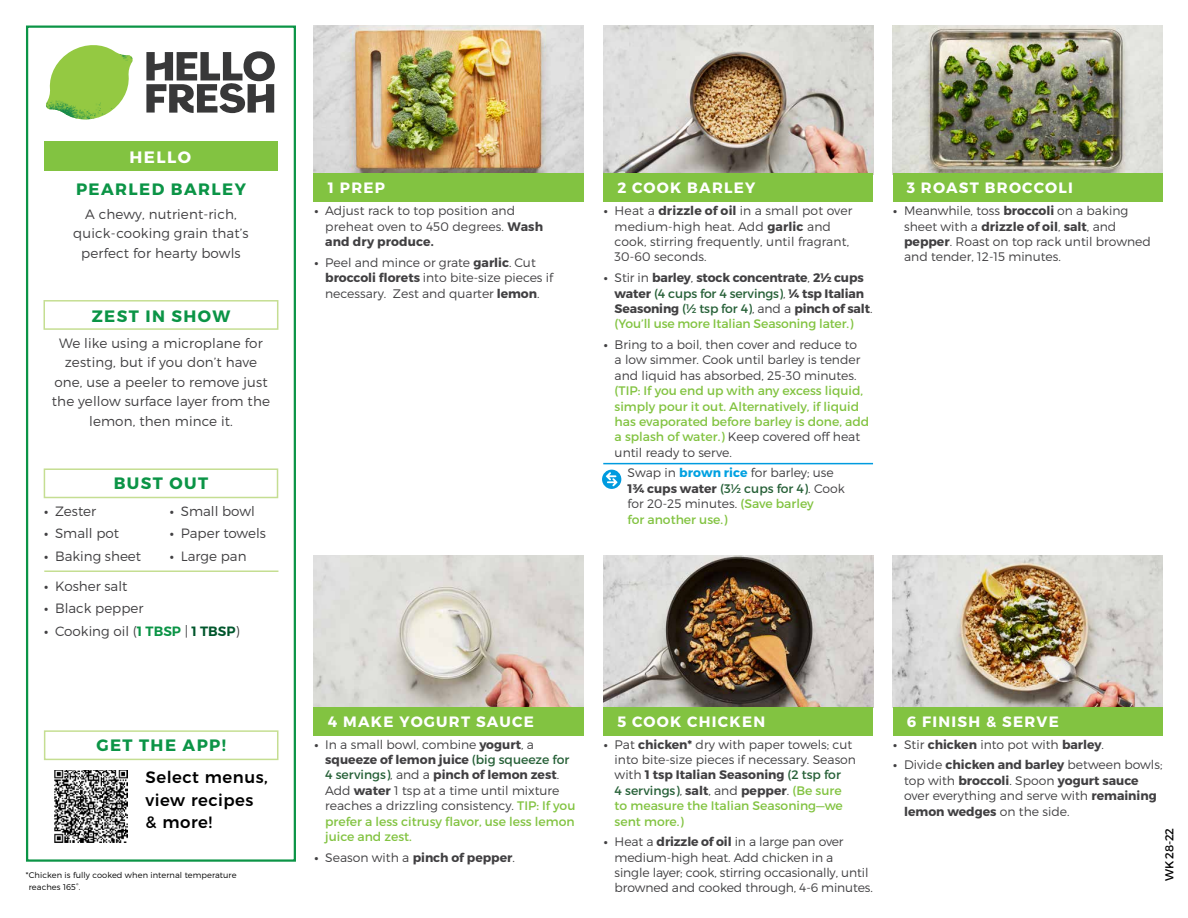
<style>
.page{position:relative;width:1188px;height:918px;background:#fff}
.page>*{position:absolute;margin:0;border:0;box-sizing:border-box;transform-origin:0 0}
.t1{font:700 16.5px "Montserrat";letter-spacing:.085em;color:#0b9446}
.t2{font:500 16.5px/22.5px "Montserrat";letter-spacing:.03em;color:#000}
.t3{font:700 16.5px "Montserrat";letter-spacing:.085em;color:#fff}
.t4{font:700 15px "Montserrat";letter-spacing:.085em;color:#fff}
.t5{font:300 13.5px/19.5px "Montserrat";letter-spacing:.01em;color:#414042;text-align:center}
.t6{font:300 12.3px/15.3px "Montserrat";color:#414042}
.t7{font:700 12.3px/15.3px "Montserrat";letter-spacing:-.01em;color:#414042}
.t8{font:12.3px/15.3px "Montserrat";color:#82c341}
.t9{font:11.55px "Montserrat";color:#000}
.t10{font:300 8.25px/12px "Montserrat";letter-spacing:.01em;color:#000}
.s1{font-weight:600}
.s2{font-weight:600;color:#0b9446}
.s3{font-weight:600;color:#00562c}
.s4{font-weight:700}
.s5{font-weight:300}
.s6{font-weight:400;color:#266037}
.s7{font-weight:400;color:#82c341}
.s8{font-weight:300;color:#414042}
.s9{font-weight:700;color:#00a1e1}
</style>
<div class="page">
<div style="left:44px;top:468px;width:234px;height:30px;border:2px solid #c5de92"></div>
<div style="left:43px;top:300px;width:235px;height:30px;border:2px solid #c5de92"></div>
<img style="left:314px;top:26px;width:270px;height:148px">
<img style="left:603px;top:26px;width:270px;height:148px">
<img style="left:893px;top:26px;width:270px;height:148px">
<img style="left:603px;top:555px;width:270px;height:152px">
<img style="left:314px;top:555px;width:270px;height:152px">
<img style="left:893px;top:555px;width:270px;height:152px">
<div style="left:603px;top:174px;width:270px;height:28px;background:#82c341"></div>
<div style="left:603px;top:707px;width:270px;height:28px;background:#82c341"></div>
<div style="left:893px;top:174px;width:270px;height:28px;background:#82c341"></div>
<div style="left:893px;top:707px;width:270px;height:28px;background:#82c341"></div>
<div style="left:314px;top:174px;width:270px;height:28px;background:#82c341"></div>
<div style="left:314px;top:707px;width:270px;height:28px;background:#82c341"></div>
<svg style="left:146px;top:51px;width:129px;height:62px"></svg>
<svg style="left:52px;top:45px;width:77px;height:50px"></svg>
<img style="left:93px;top:45px;width:40px;height:33px">
<img style="left:51px;top:73px;width:74px;height:14px">
<img style="left:46px;top:78px;width:76px;height:41px">
<img style="left:91px;top:87px;width:34px;height:32px">
<div style="left:26px;top:26px;width:270px;height:836px;border:2px solid #0b9446"></div>
<div style="left:44px;top:142px;width:234px;height:29px;background:#82c341"></div>
<svg style="left:602px;top:470px;width:19px;height:19px"></svg>
<svg style="left:606px;top:472px;width:12px;height:14px"></svg>
<hr style="left:603px;top:463px;width:270px;height:1px;background:#009bdf">
<hr style="left:44px;top:570px;width:234px;height:2px;background:#c5de92">
<div style="left:44px;top:730px;width:234px;height:30px;border:2px solid #c5de92"></div>
<img style="left:55px;top:771px;width:73px;height:71px">
<h1 class="t3" style="left:130px;top:147px;width:63px">HELLO</h1>
<h1 class="t1" style="left:76px;top:179px;width:171px">PEARLED BARLEY</h1>
<p class="t5" style="left:73px;top:204px;width:177px">A chewy, nutrient-rich, quick-cooking grain that’s perfect for hearty bowls</p>
<h1 class="t1" style="left:92px;top:306px;width:140px">ZEST IN SHOW</h1>
<p class="t5" style="left:52px;top:333px;width:220px">We like using a microplane for zesting, but if you don’t have one, use a peeler to remove just the yellow surface layer from the lemon, then mince it.</p>
<h1 class="t1" style="left:114px;top:473px;width:96px">BUST OUT</h1>
<p class="t5" style="left:44px;top:501px;width:53px"><span class="s1">•</span> Zester</p>
<p class="t5" style="left:44px;top:524px;width:76px"><span class="s1">•</span> Small pot</p>
<p class="t5" style="left:44px;top:546px;width:98px"><span class="s1">•</span> Baking sheet</p>
<p class="t5" style="left:170px;top:501px;width:86px"><span class="s1">•</span> Small bowl</p>
<p class="t5" style="left:170px;top:524px;width:97px"><span class="s1">•</span> Paper towels</p>
<p class="t5" style="left:170px;top:546px;width:78px"><span class="s1">•</span> Large pan</p>
<p class="t5" style="left:44px;top:576px;width:85px"><span class="s1">•</span> Kosher salt</p>
<p class="t5" style="left:44px;top:599px;width:101px"><span class="s1">•</span> Black pepper</p>
<p class="t5" style="left:44px;top:621px;width:197px"><span class="s1">•</span> Cooking oil (<span class="s2">1 TBSP</span> | <span class="s3">1 TBSP</span>)</p>
<h1 class="t1" style="left:96px;top:735px;width:131px">GET THE APP!</h1>
<h1 class="t2" style="left:146px;top:765px;width:124px">Select menus, view recipes &amp; more!</h1>
<p class="t10" style="left:29px;top:869px;width:209px;text-indent:-3px">*Chicken is fully cooked when internal temperature reaches 165°.</p>
<p class="t4" style="left:328px;top:179px;width:59px">1 PREP</p>
<p class="t6" style="left:325px;top:203px;width:219px;text-indent:-11px"><span class="s4">•</span> Adjust rack to top position and preheat oven to 450 degrees. <span class="s4">Wash and dry produce.</span></p>
<p class="t6" style="left:325px;top:255px;width:229px;text-indent:-11px"><span class="s4">•</span> Peel and mince or grate <span class="s4">garlic</span>. Cut <span class="s4">broccoli florets</span> into bite-size pieces if necessary. Zest and quarter <span class="s4">lemon</span>.</p>
<p class="t4" style="left:617px;top:179px;width:140px">2 COOK BARLEY</p>
<p class="t6" style="left:615px;top:203px;width:239px;text-indent:-11px"><span class="s4">•</span> Heat a <span class="s4">drizzle of oil</span> in a small pot over medium-high heat. Add <span class="s4">garlic</span> and cook, stirring frequently, until fragrant, 30-60 seconds.</p>
<p class="t7" style="left:615px;top:270px;width:259px;text-indent:-11px">• <span class="s5">Stir in</span> barley<span class="s5">,</span> stock concentrate<span class="s5">,</span> 2½ cups water <span class="s6">(4 cups for 4 servings)</span><span class="s5">,</span> ¼ tsp Italian Seasoning <span class="s6">(½ tsp for 4)</span><span class="s5">, and a</span> pinch of salt<span class="s5">. </span><span class="s7">(You’ll use more Italian Seasoning later.)</span></p>
<p class="t6" style="left:615px;top:337px;width:247px;text-indent:-11px"><span class="s4">•</span> Bring to a boil, then cover and reduce to a low simmer. Cook until barley is tender and liquid has absorbed, 25-30 minutes.</p>
<p class="t8" style="left:615px;top:383px;width:256px">(TIP: If you end up with any excess liquid, simply pour it out. Alternatively, if liquid has evaporated before barley is done, add a splash of water.) <span class="s8">Keep covered off heat until ready to serve.</span></p>
<p class="t6" style="left:628px;top:465px;width:219px">Swap in <span class="s9">brown rice</span> for barley; use<br><span class="s4">1¾ cups water</span> <span class="s6">(3½ cups for 4)</span>. Cook for 20-25 minutes. <span class="s7">(Save barley<br>for another use.)</span></p>
<p class="t4" style="left:907px;top:179px;width:168px">3 ROAST BROCCOLI</p>
<p class="t6" style="left:904px;top:203px;width:248px;text-indent:-11px"><span class="s4">•</span> Meanwhile, toss <span class="s4">broccoli</span> on a baking sheet with a <span class="s4">drizzle of oil</span>, <span class="s4">salt</span>, and <span class="s4">pepper</span>. Roast on top rack until browned and tender, 12-15 minutes.</p>
<p class="t4" style="left:328px;top:712px;width:208px">4 MAKE YOGURT SAUCE</p>
<p class="t6" style="left:325px;top:736px;width:252px;text-indent:-11px"><span class="s4">•</span> In a small bowl, combine <span class="s4">yogurt</span>, a <span class="s4">squeeze of lemon juice</span> <span class="s6">(big squeeze for 4 servings)</span>, and a <span class="s4">pinch of lemon zest</span>.<br>Add <span class="s4">water</span> 1 tsp at a time until mixture reaches a drizzling consistency. <span class="s7">TIP: If you prefer a less citrusy flavor, use less lemon juice and zest.</span></p>
<p class="t7" style="left:314px;top:850px;width:202px">• <span class="s5">Season with a</span> pinch of pepper<span class="s5">.</span></p>
<p class="t4" style="left:617px;top:712px;width:149px">5 COOK CHICKEN</p>
<p class="t6" style="left:615px;top:736px;width:243px;text-indent:-11px"><span class="s4">•</span> Pat <span class="s4">chicken*</span> dry with paper towels; cut into bite-size pieces if necessary. Season with <span class="s4">1 tsp Italian Seasoning</span> <span class="s6">(2 tsp for<br>4 servings)</span>, <span class="s4">salt</span>, and <span class="s4">pepper</span>. <span class="s7">(Be sure to measure the Italian Seasoning—we sent more.)</span></p>
<p class="t6" style="left:615px;top:834px;width:260px;text-indent:-11px"><span class="s4">•</span> Heat a <span class="s4">drizzle of oil</span> in a large pan over medium-high heat. Add chicken in a<br>single layer; cook, stirring occasionally, until browned and cooked through, 4-6 minutes.</p>
<p class="t4" style="left:907px;top:712px;width:154px">6 FINISH &amp; SERVE</p>
<p class="t6" style="left:893px;top:736px;width:212px"><span class="s4">•</span> Stir <span class="s4">chicken</span> into pot with <span class="s4">barley</span>.</p>
<p class="t6" style="left:904px;top:757px;width:260px;text-indent:-11px"><span class="s4">•</span> Divide <span class="s4">chicken and barley</span> between bowls; top with <span class="s4">broccoli</span>. Spoon <span class="s4">yogurt sauce </span>over everything and serve with <span class="s4">remaining lemon wedges</span> on the side.</p>
<p class="t9" style="left:1162px;top:881px;width:54px;rotate:-90deg">WK 28-22</p>
</div>
